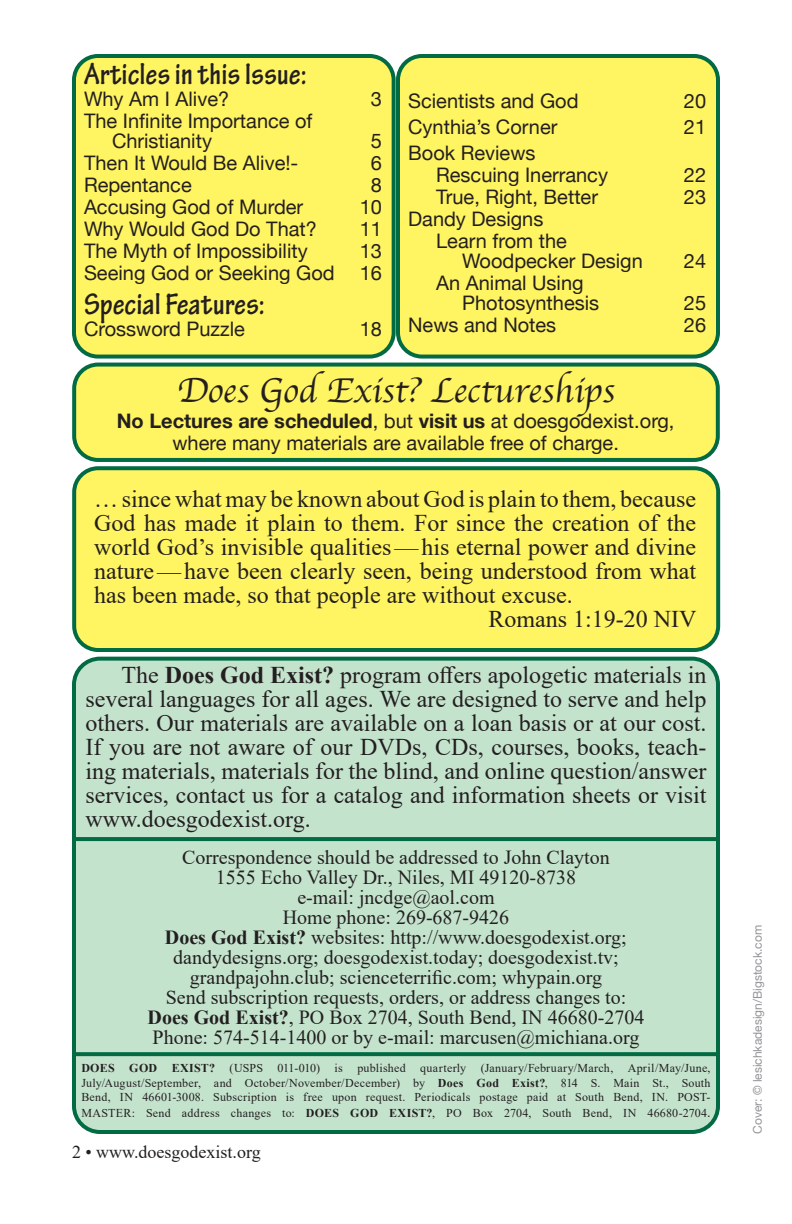
<style>
.page{position:relative;width:792px;height:1224px;background:#fff}
.page>*{position:absolute;margin:0;border:0;box-sizing:border-box;transform-origin:0 0}
.t1{font:36px "Apple Chancery";color:#231f20}
.t2{font:700 condensed 32px "Tekton Pro";color:#231f20}
.Body_Copy{font:24px/24px "Times New Roman";color:#231f20;text-align:justify}
.t3{font:20px/22px "Helvetica Neue";color:#231f20}
.t4{font:20px/20px "Times New Roman";color:#231f20;text-align:center}
.t5{font:18px "Times New Roman";color:#231f20}
.t6{font:12px/14.4px "Times New Roman";letter-spacing:.02em;color:#231f20;text-align:justify}
.Body_Copy-2{font:12px "Helvetica Neue";color:#939598}
.s1{font-weight:700}
.s2{font-size:14px}
</style>
<div class="page">
<div style="left:74px;top:659px;width:644px;height:473px;background:#c4e3cd;border-radius:26px"></div>
<div style="left:72px;top:657px;width:648px;height:477px;border:4px solid #026b44;border-radius:26px"></div>
<svg style="left:74px;top:1052px;width:644px;height:4px;fill:#026b44"></svg>
<svg style="left:74px;top:837px;width:644px;height:4px;fill:#026b44"></svg>
<div style="left:74px;top:468px;width:644px;height:182px;background:#fff461;border-radius:24px"></div>
<div style="left:72px;top:466px;width:648px;height:186px;border:4px solid #026b44;border-radius:24px"></div>
<div style="left:74px;top:365px;width:644px;height:95px;background:#fff461;border-radius:24px"></div>
<div style="left:72px;top:363px;width:648px;height:99px;border:4px solid #026b44;border-radius:24px"></div>
<div style="left:74px;top:56px;width:320px;height:301px;background:#fff461;border-radius:24px"></div>
<div style="left:72px;top:54px;width:324px;height:305px;border:4px solid #026b44;border-radius:24px"></div>
<div style="left:398px;top:56px;width:320px;height:301px;background:#fff461;border-radius:24px"></div>
<div style="left:396px;top:54px;width:324px;height:305px;border:4px solid #026b44;border-radius:24px"></div>
<p class="t2" style="left:84px;top:56px;width:225px">Articles in this Issue:</p>
<p class="t3" style="left:84px;top:90px;width:147px">Why Am I Alive?</p>
<p class="t3" style="left:371px;top:90px;width:13px">3</p>
<p class="t3" style="left:112px;top:113px;width:202px;line-height:20px;text-indent:-28px">The Infinite Importance of<br>Christianity</p>
<p class="t3" style="left:371px;top:132px;width:13px">5</p>
<p class="t3" style="left:84px;top:154px;width:216px">Then It Would Be Alive!-</p>
<p class="t3" style="left:371px;top:154px;width:13px">6</p>
<p class="t3" style="left:84px;top:176px;width:109px">Repentance</p>
<p class="t3" style="left:371px;top:176px;width:13px">8</p>
<p class="t3" style="left:84px;top:198px;width:221px">Accusing God of Murder</p>
<p class="t3" style="left:360px;top:198px;width:24px">10</p>
<p class="t3" style="left:84px;top:220px;width:234px">Why Would God Do That?</p>
<p class="t3" style="left:360px;top:220px;width:24px">11</p>
<p class="t3" style="left:84px;top:242px;width:225px">The Myth of Impossibility</p>
<p class="t3" style="left:360px;top:242px;width:24px">13</p>
<p class="t3" style="left:84px;top:264px;width:252px">Seeing God or Seeking God</p>
<p class="t3" style="left:360px;top:264px;width:24px">16</p>
<p class="t2" style="left:84px;top:286px;width:183px">Special Features:</p>
<p class="t3" style="left:84px;top:320px;width:163px">Crossword Puzzle</p>
<p class="t3" style="left:360px;top:320px;width:24px">18</p>
<p class="t3" style="left:408px;top:91px;width:172px">Scientists and God</p>
<p class="t3" style="left:684px;top:91px;width:24px">20</p>
<p class="t3" style="left:408px;top:117px;width:151px">Cynthia’s Corner</p>
<p class="t3" style="left:684px;top:117px;width:24px">21</p>
<p class="t3" style="left:436px;top:143px;width:173px;text-indent:-28px">Book Reviews<br>Rescuing Inerrancy</p>
<p class="t3" style="left:684px;top:165px;width:24px">22</p>
<p class="t3" style="left:436px;top:187px;width:163px">True, Right, Better</p>
<p class="t3" style="left:684px;top:187px;width:24px">23</p>
<p class="t3" style="left:436px;top:209px;width:132px;text-indent:-28px">Dandy Designs<br>Learn from the</p>
<p class="t3" style="left:462px;top:251px;width:182px">Woodpecker Design</p>
<p class="t3" style="left:684px;top:251px;width:24px">24</p>
<p class="t3" style="left:462px;top:274px;width:139px;line-height:20px;text-indent:-26px">An Animal Using<br>Photosynthesis</p>
<p class="t3" style="left:684px;top:293px;width:24px">25</p>
<p class="t3" style="left:408px;top:315px;width:150px">News and Notes</p>
<p class="t3" style="left:684px;top:315px;width:24px">26</p>
<p class="t1" style="left:177px;top:362px;width:439px">Does God Exist? Lectureships</p>
<p class="t3" style="left:117px;top:411px;width:559px;text-align:center"><span class="s1">No Lectures are scheduled</span>, but <span class="s1">visit us</span> at doesgodexist.org, where many materials are available free of charge.</p>
<p class="Body_Copy" style="left:94px;top:487px;width:604px">… since what may be known about God is plain to them, because God has made it plain to them. For since the creation of the world God’s invisible qualities—his eternal power and divine nature—have been clearly seen, being understood from what has been made, so that people are without excuse.</p>
<p class="Body_Copy" style="left:489px;top:607px;width:209px">Romans 1:19-20 NIV</p>
<p class="Body_Copy" style="left:86px;top:662px;width:623px;text-indent:36px">The <span class="s1">Does God Exist?</span> program offers apologetic materials in several languages for all ages. We are designed to serve and help others. Our materials are available on a loan basis or at our cost.<br>If you are not aware of our DVDs, CDs, courses, books, teach&shy;ing materials, materials for the blind, and online question/answer services, contact us for a catalog and information sheets or visit www.doesgodexist.org.</p>
<p class="t4" style="left:182px;top:846px;width:429px">Correspondence should be addressed to John Clayton</p>
<p class="t4" style="left:216px;top:866px;width:362px">1555 Echo Valley Dr., Niles, MI 49120-8738</p>
<p class="t4" style="left:297px;top:886px;width:199px">e-mail: jncdge@aol.com</p>
<p class="t4" style="left:283px;top:906px;width:228px">Home phone: 269-687-9426</p>
<p class="t4" style="left:165px;top:926px;width:463px"><span class="s1">Does God Exist?</span> websites: http://www.doesgodexist.org;</p>
<p class="t4" style="left:173px;top:946px;width:447px">dandydesigns.org; doesgodexist.today; doesgodexist.tv; grandpajohn.club; scienceterrific.com; whypain.org</p>
<p class="t4" style="left:166px;top:986px;width:462px">Send subscription requests, orders, or address changes to:</p>
<p class="t4" style="left:148px;top:1006px;width:498px"><span class="s1">Does God Exist?</span>, PO Box 2704, South Bend, IN 46680-2704</p>
<p class="t4" style="left:153px;top:1026px;width:488px">Phone: 574-514-1400 or by e-mail: marcusen@michiana.org</p>
<p class="t6" style="left:81px;top:1061px;width:631px"><span class="s1">DOES GOD EXIST?</span> (USPS 011-010) is published quarterly (January/February/March, April/May/June, July/August/September, and October/November/December) by <span class="s1">Does God Exist?</span>, 814 S. Main St., South Bend, IN 46601-3008. Subscription is free upon request. Periodicals postage paid at South Bend, IN. POST-</p>
<p class="t6" style="left:81px;top:1106px;width:631px">MASTER: Send address changes to: <span class="s1">DOES GOD EXIST?</span>, PO Box 2704, South Bend, IN 46680-2704<span class="s2">.</span></p>
<p class="t5" style="left:72px;top:1139px;width:190px">2 • www.doesgodexist.org</p>
<p class="Body_Copy-2" style="left:749px;top:1134px;width:210px;rotate:-90deg">Cover: © lesichkadesign/Bigstock.com</p>
</div>
